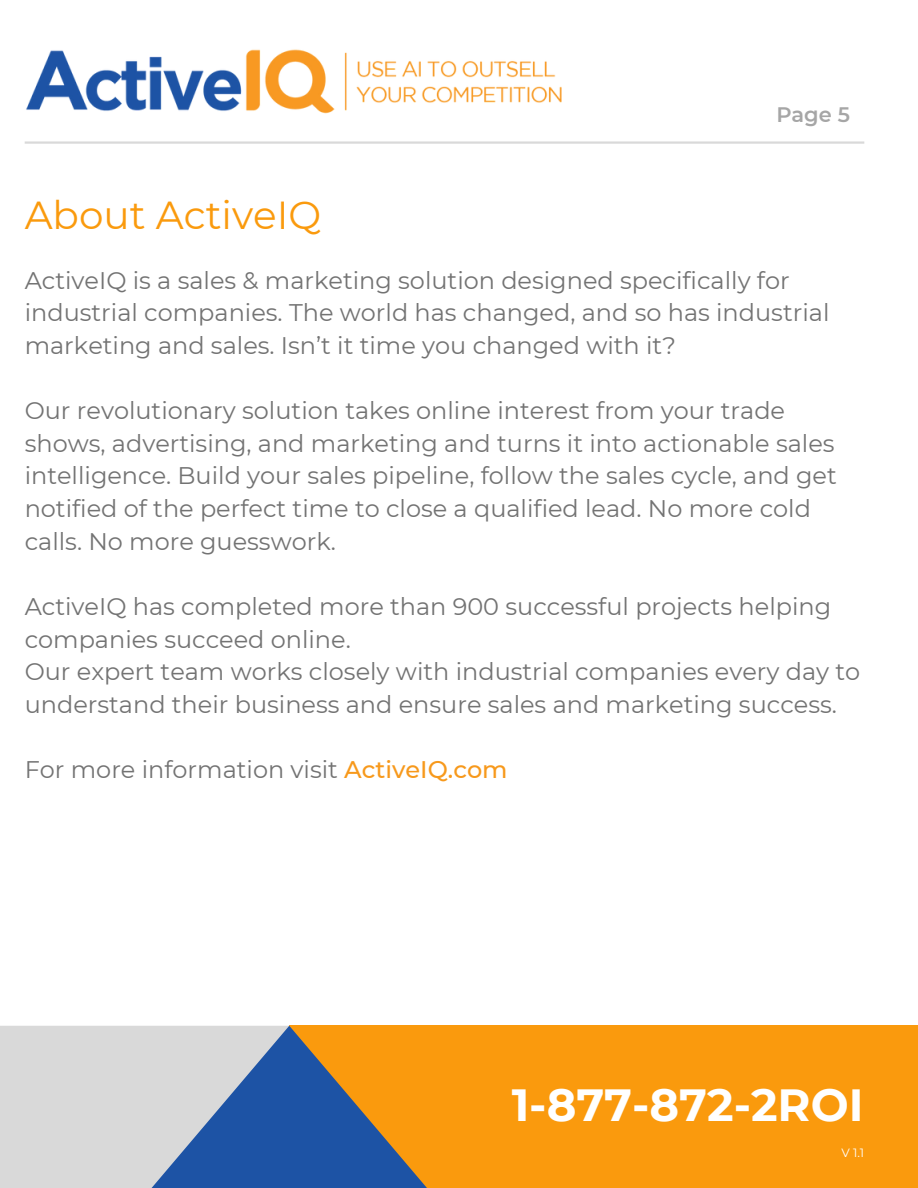
<style>
.page{position:relative;width:918px;height:1188px;background:#fff}
.page>*{position:absolute;margin:0;border:0;box-sizing:border-box;transform-origin:0 0}
.t1{font:700 45px "Montserrat";color:#fff}
.t2{font:39px "Montserrat";color:#fa9a0d}
.t3{font:24px/32.7px "Montserrat";color:#737373}
.t4{font:600 21px "Montserrat";color:#a6a6a6}
.t5{font:12px "Montserrat";color:#fff}
.s1{font-weight:500;color:#f7991c}
</style>
<div class="page">
<div style="left:289px;top:1026px;width:629px;height:162px;background:#fa9a0d"></div>
<div style="left:0;top:1026px;width:289px;height:162px;background:#d9d9d9"></div>
<svg style="left:152px;top:1026px;width:275px;height:162px"></svg>
<hr style="left:25px;top:141px;width:839px;height:3px;background:#d9d9d9">
<img style="left:26px;top:49px;width:536px;height:65px">
<h3 class="t2" style="left:25px;top:191px;width:298px">About ActiveIQ</h3>
<h3 class="t4" style="left:776px;top:102px;width:75px">Page 5</h3>
<p class="t3" style="left:25px;top:264px;width:806px">ActiveIQ is a sales &amp; marketing solution designed specifically for industrial companies. The world has changed, and so has industrial marketing and sales. Isn’t it time you changed with it?</p>
<h4 class="t3" style="left:25px;top:394px;width:814px">Our revolutionary solution takes online interest from your trade shows, advertising, and marketing and turns it into actionable sales intelligence. Build your sales pipeline, follow the sales cycle, and get notified of the perfect time to close a qualified lead. No more cold calls. No more guesswork.</h4>
<h2 class="t3" style="left:25px;top:590px;width:837px">ActiveIQ has completed more than 900 successful projects helping companies succeed online.<br>Our expert team works closely with industrial companies every day to understand their business and ensure sales and marketing success.</h2>
<h3 class="t3" style="left:25px;top:753px;width:484px">For more information visit <span class="s1">ActiveIQ.com</span></h3>
<h3 class="t1" style="left:512px;top:1078px;width:353px">1-877-872-2ROI</h3>
<h1 class="t5" style="left:842px;top:1146px;width:24px">V 1.1</h1>
</div>
